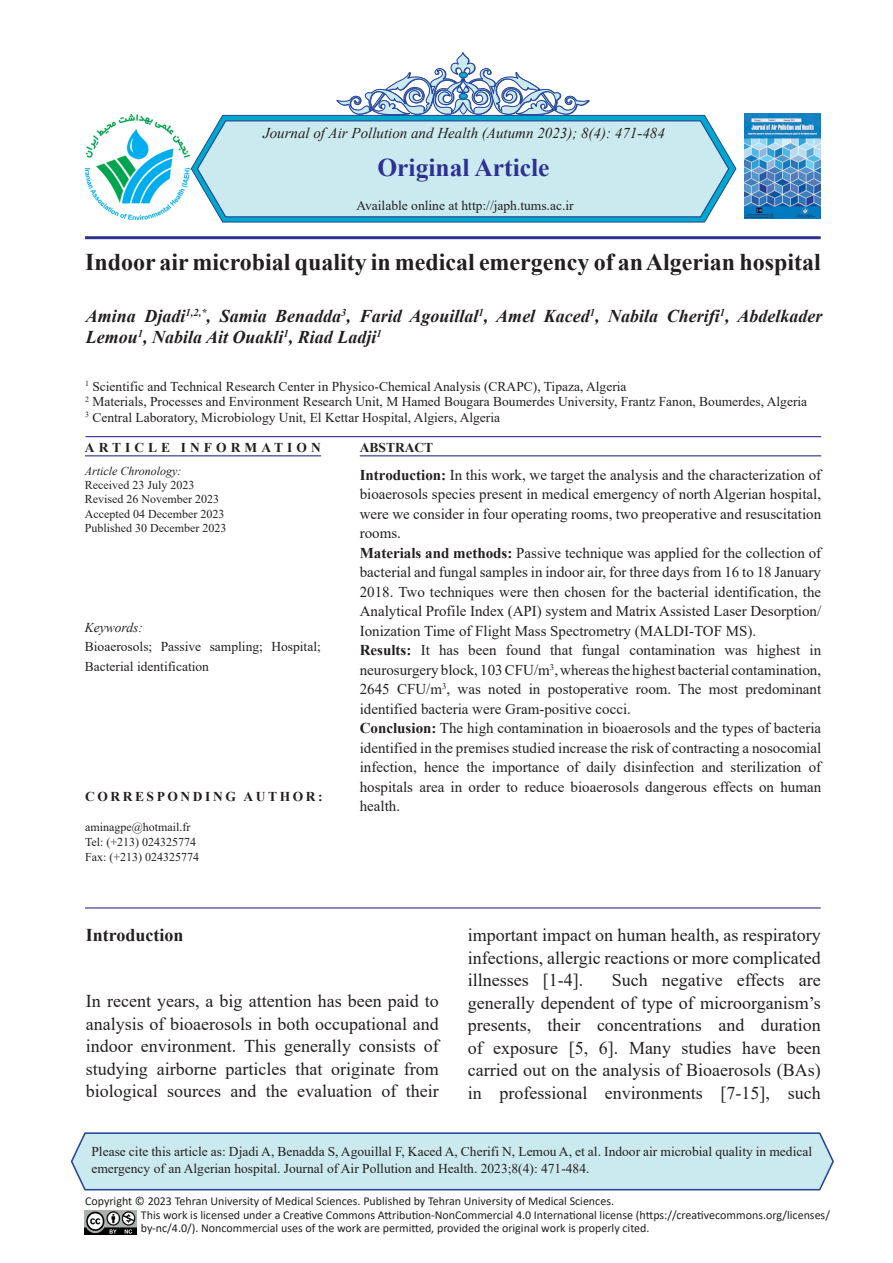
<style>
.page{position:relative;width:893px;height:1263px;background:#fff}
.page>*{position:absolute;margin:0;border:0;box-sizing:border-box;transform-origin:0 0}
.t1{font:700 25.5px "Times New Roman";color:#2e3192}
.t2{font:700 24px "Times New Roman";color:#231f20}
.t3{font:18px/22.5px "Times New Roman";color:#231f20;text-align:justify}
.t4{font:italic 700 18px/21px "Times New Roman";color:#231f20}
.t5{font:700 18px "Times New Roman";color:#231f20}
.t6{font:15px/19.5px "Times New Roman";color:#231f20;text-align:justify}
.t7{font:italic 15px "Times New Roman";color:#231f20}
.t8{font:13.5px/16.5px "Times New Roman";color:#231f20}
.t9{font:700 13.5px "Times New Roman";letter-spacing:.19em;color:#231f20}
.t10{font:700 13.5px "Times New Roman";letter-spacing:.3em;color:#231f20}
.t11{font:italic 13.5px "Times New Roman";color:#231f20}
.t12{font:700 13.5px "Times New Roman";color:#231f20}
.t13{font:12px/13.5px "Calibri";color:#231f20}
.t14{font:12px "Times New Roman";color:#231f20}
.t15{font:italic 12px "Times New Roman";color:#231f20}
.s1{font-weight:700}
</style>
<div class="page">
<svg style="left:70px;top:1132px;width:764px;height:59px;background:#c3e1ea"></svg>
<svg style="left:336px;top:52px;width:254px;height:63px"></svg>
<svg style="left:460px;top:103px;width:7px;height:11px"></svg>
<div style="left:459px;top:103px;width:8px;height:11px;border:1px solid #25469d;border-radius:50%"></div>
<div style="left:459px;top:72px;width:8px;height:6px;background:#00a9cc;border-radius:50%"></div>
<div style="left:459px;top:72px;width:9px;height:6px;border:1px solid #25469d;border-radius:50%"></div>
<div style="left:459px;top:93px;width:8px;height:6px;background:#00a9cc;border-radius:50%"></div>
<div style="left:459px;top:93px;width:9px;height:6px;border:1px solid #25469d;border-radius:50%"></div>
<svg style="left:190px;top:115px;width:547px;height:108px;fill:#00a9cc"></svg>
<svg style="left:196px;top:120px;width:534px;height:98px;background:#c2e4ec"></svg>
<hr style="left:85px;top:236px;width:736px;height:3px;background:#2e3192">
<hr style="left:86px;top:436px;width:735px;height:1px;background:#2e3192">
<hr style="left:85px;top:907px;width:736px;height:1px;background:#2e3192">
<hr style="left:360px;top:455px;width:461px;height:1px;background:#2e3192">
<hr style="left:85px;top:455px;width:236px;height:1px;background:#2e3192">
<img style="left:744px;top:113px;width:77px;height:105px">
<img style="left:85px;top:114px;width:105px;height:105px">
<img style="left:85px;top:1211px;width:51px;height:23px">
<p class="t7" style="left:263px;top:123px;width:403px">Journal of Air Pollution and Health (Autumn 2023); 8(4): 471-484</p>
<p class="t1" style="left:377px;top:149px;width:174px">Original Article</p>
<p class="t8" style="left:356px;top:197px;width:219px">Available online at http://japh.tums.ac.ir</p>
<p class="t2" style="left:85px;top:245px;width:737px">Indoor air microbial quality in medical emergency of an Algerian hospital</p>
<p class="t4" style="left:86px;top:305px;width:738px">Amina Djadi<sup>1,2,*</sup>, Samia Benadda<sup>3</sup>, Farid Agouillal<sup>1</sup>, Amel Kaced<sup>1</sup>, Nabila Cherifi<sup>1</sup>, Abdelkader<br>Lemou<sup>1</sup>, Nabila Ait Ouakli<sup>1</sup>, Riad Ladji<sup>1</sup></p>
<p class="t8" style="left:85px;top:377px;width:543px"><sup>1</sup> Scientific and Technical Research Center in Physico-Chemical Analysis (CRAPC), Tipaza, Algeria</p>
<p class="t8" style="left:85px;top:393px;width:724px"><sup>2</sup> Materials, Processes and Environment Research Unit, M Hamed Bougara Boumerdes University, Frantz Fanon, Boumerdes, Algeria</p>
<p class="t8" style="left:85px;top:408px;width:417px"><sup>3</sup> Central Laboratory, Microbiology Unit, El Kettar Hospital, Algiers, Algeria</p>
<p class="t10" style="left:85px;top:437px;width:237px">ARTICLE INFORMATION</p>
<p class="t15" style="left:85px;top:462px;width:98px">Article Chronology:</p>
<p class="t14" style="left:85px;top:476px;width:111px">Received 23 July 2023</p>
<p class="t14" style="left:85px;top:491px;width:136px">Revised 26 November 2023</p>
<p class="t14" style="left:85px;top:505px;width:141px">Accepted 04 December 2023</p>
<p class="t14" style="left:85px;top:520px;width:143px">Published 30 December 2023</p>
<p class="t12" style="left:360px;top:437px;width:75px">ABSTRACT</p>
<p class="t6" style="left:360px;top:464px;width:463px"><span class="s1">Introduction:</span> In this work, we target the analysis and the characterization of bioaerosols species present in medical emergency of north Algerian hospital, were we consider in four operating rooms, two preoperative and resuscitation rooms.</p>
<p class="t6" style="left:360px;top:542px;width:463px"><span class="s1">Materials and methods:</span> Passive technique was applied for the collection of bacterial and fungal samples in indoor air, for three days from 16 to 18 January 2018. Two techniques were then chosen for the bacterial identification, the Analytical Profile Index (API) system and Matrix Assisted Laser Desorption/ Ionization Time of Flight Mass Spectrometry (MALDI-TOF MS).</p>
<p class="t6" style="left:360px;top:640px;width:463px"><span class="s1">Results:</span> It has been found that fungal contamination was highest in neurosurgery block, 103 CFU/m<sup>3</sup>, whereas the highest bacterial contamination, 2645 CFU/m<sup>3</sup>, was noted in postoperative room. The most predominant identified bacteria were Gram-positive cocci.</p>
<p class="t6" style="left:360px;top:718px;width:463px"><span class="s1">Conclusion:</span> The high contamination in bioaerosols and the types of bacteria identified in the premises studied increase the risk of contracting a nosocomial infection, hence the importance of daily disinfection and sterilization of hospitals area in order to reduce bioaerosols dangerous effects on human health.</p>
<p class="t11" style="left:85px;top:618px;width:59px">Keywords:</p>
<p class="t8" style="left:85px;top:637px;width:237px;line-height:19.5px">Bioaerosols; Passive sampling; Hospital;<br>Bacterial identification</p>
<p class="t9" style="left:85px;top:787px;width:239px">CORRESPONDING AUTHOR:</p>
<p class="t14" style="left:85px;top:819px;width:107px">aminagpe@hotmail.fr</p>
<p class="t14" style="left:85px;top:834px;width:113px">Tel: (+213) 024325774</p>
<p class="t14" style="left:85px;top:849px;width:116px">Fax: (+213) 024325774</p>
<p class="t5" style="left:86px;top:922px;width:99px">Introduction</p>
<p class="t3" style="left:86px;top:989px;width:354px">In recent years, a big attention has been paid to analysis of bioaerosols in both occupational and indoor environment. This generally consists of studying airborne particles that originate from biological sources and the evaluation of their</p>
<p class="t3" style="left:468px;top:923px;width:354px">important impact on human health, as respiratory infections, allergic reactions or more complicated illnesses [1-4].</p>
<p class="t3" style="left:468px;top:968px;width:354px;text-indent:144px">Such negative effects are generally dependent of type of microorganism’s presents, their concentrations and duration of exposure [5, 6]. Many studies have been carried out on the analysis of Bioaerosols (BAs) in professional environments [7-15], such</p>
<p class="t8" style="left:91px;top:1143px;width:722px">Please cite this article as: Djadi A, Benadda S, Agouillal F, Kaced A, Cherifi N, Lemou A, et al. Indoor air microbial quality in medical emergency of an Algerian hospital. Journal of Air Pollution and Health. 2023;8(4): 471-484.</p>
<p class="t13" style="left:85px;top:1194px;width:530px">Copyright © 2023 Tehran University of Medical Sciences. Published by Tehran University of Medical Sciences.</p>
<p class="t13" style="left:141px;top:1208px;width:691px">This work is licensed under a Creative Commons Attribution-NonCommercial 4.0 International license (https://creativecommons.org/licenses/ by-nc/4.0/). Noncommercial uses of the work are permitted, provided the original work is properly cited.</p>
</div>
